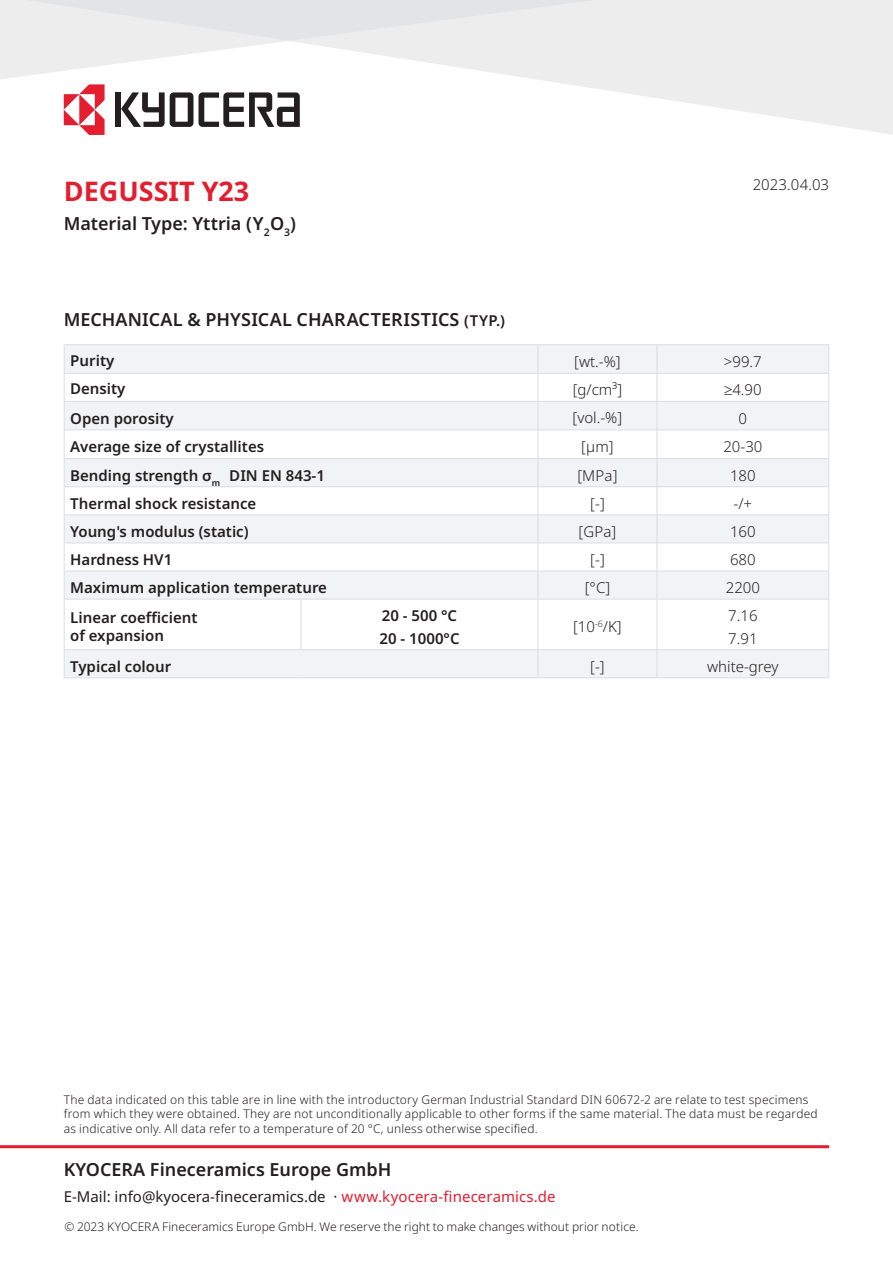
<style>
.page{position:relative;width:893px;height:1263px;background:#fff}
.page>*{position:absolute;margin:0;border:0;box-sizing:border-box;transform-origin:0 0}
.t1{font:700 27px "Noto Sans";color:#e41d2f}
.t2{font:600 18px "Noto Sans";color:#231f20}
.t3{font:600 15px/18px "Noto Sans";color:#231f20}
.t4{font:300 15px/22.5px "Noto Sans";color:#231f20}
.t5{font:15px "Noto Sans";color:#231f20}
.t6{font:300 12px/14.4px "Noto Sans";letter-spacing:.015em;color:#231f20}
.s1{font-size:15px}
.s2{color:#e41d2f}
</style>
<div class="page">
<svg style="left:597px;top:0;width:296px;height:135px;fill:#ededee"></svg>
<svg style="left:0;top:0;width:597px;height:135px"></svg>
<hr style="left:0;top:1145px;width:829px;height:3px;background:#e41d2f">
<svg style="left:65px;top:345px;width:763px;height:332px;fill:#f2f3f4"></svg>
<hr style="left:300px;top:599px;width:2px;height:50px;background:#dcdddf">
<hr style="left:537px;top:599px;width:1px;height:50px;background:#dcdddf">
<svg style="left:537px;top:650px;width:1px;height:27px"></svg>
<hr style="left:65px;top:458px;width:236px;height:1px;background:#dcdddf">
<hr style="left:301px;top:458px;width:237px;height:1px;background:#dcdddf">
<hr style="left:538px;top:458px;width:119px;height:1px;background:#dcdddf">
<hr style="left:657px;top:458px;width:171px;height:1px;background:#dcdddf">
<hr style="left:64px;top:344px;width:237px;height:1px;background:#dcdddf">
<hr style="left:301px;top:344px;width:237px;height:1px;background:#dcdddf">
<hr style="left:538px;top:344px;width:119px;height:1px;background:#dcdddf">
<hr style="left:657px;top:344px;width:172px;height:1px;background:#dcdddf">
<hr style="left:64px;top:373px;width:237px;height:1px;background:#dcdddf">
<hr style="left:301px;top:373px;width:237px;height:1px;background:#dcdddf">
<hr style="left:538px;top:373px;width:119px;height:1px;background:#dcdddf">
<hr style="left:657px;top:373px;width:172px;height:1px;background:#dcdddf">
<hr style="left:64px;top:401px;width:237px;height:1px;background:#dcdddf">
<hr style="left:301px;top:401px;width:237px;height:1px;background:#dcdddf">
<hr style="left:538px;top:401px;width:119px;height:1px;background:#dcdddf">
<hr style="left:657px;top:401px;width:172px;height:1px;background:#dcdddf">
<hr style="left:64px;top:486px;width:237px;height:1px;background:#dcdddf">
<hr style="left:301px;top:486px;width:237px;height:1px;background:#dcdddf">
<hr style="left:538px;top:486px;width:119px;height:1px;background:#dcdddf">
<hr style="left:657px;top:486px;width:172px;height:1px;background:#dcdddf">
<hr style="left:64px;top:514px;width:237px;height:1px;background:#dcdddf">
<hr style="left:301px;top:514px;width:237px;height:1px;background:#dcdddf">
<hr style="left:538px;top:514px;width:119px;height:1px;background:#dcdddf">
<hr style="left:657px;top:514px;width:172px;height:1px;background:#dcdddf">
<hr style="left:64px;top:542px;width:237px;height:1px;background:#dcdddf">
<hr style="left:301px;top:542px;width:237px;height:1px;background:#dcdddf">
<hr style="left:538px;top:542px;width:119px;height:1px;background:#dcdddf">
<hr style="left:657px;top:542px;width:172px;height:1px;background:#dcdddf">
<hr style="left:64px;top:571px;width:237px;height:1px;background:#dcdddf">
<hr style="left:301px;top:571px;width:237px;height:1px;background:#dcdddf">
<hr style="left:538px;top:571px;width:119px;height:1px;background:#dcdddf">
<hr style="left:657px;top:571px;width:172px;height:1px;background:#dcdddf">
<hr style="left:64px;top:599px;width:237px;height:1px;background:#dcdddf">
<hr style="left:64px;top:599px;width:1px;height:50px;background:#dcdddf">
<hr style="left:301px;top:599px;width:237px;height:1px;background:#dcdddf">
<hr style="left:538px;top:599px;width:119px;height:1px;background:#dcdddf">
<hr style="left:657px;top:599px;width:172px;height:1px;background:#dcdddf">
<hr style="left:657px;top:599px;width:1px;height:50px;background:#dcdddf">
<hr style="left:828px;top:599px;width:1px;height:50px;background:#dcdddf">
<hr style="left:64px;top:649px;width:237px;height:1px;background:#dcdddf">
<svg style="left:64px;top:650px;width:1px;height:27px"></svg>
<hr style="left:301px;top:649px;width:237px;height:1px;background:#dcdddf">
<hr style="left:538px;top:649px;width:119px;height:1px;background:#dcdddf">
<hr style="left:657px;top:649px;width:172px;height:1px;background:#dcdddf">
<svg style="left:657px;top:650px;width:1px;height:27px"></svg>
<svg style="left:828px;top:650px;width:1px;height:27px"></svg>
<hr style="left:64px;top:677px;width:237px;height:1px;background:#dcdddf">
<hr style="left:301px;top:677px;width:237px;height:1px;background:#dcdddf">
<hr style="left:538px;top:677px;width:119px;height:1px;background:#dcdddf">
<hr style="left:657px;top:677px;width:172px;height:1px;background:#dcdddf">
<svg style="left:64px;top:345px;width:1px;height:254px"></svg>
<svg style="left:537px;top:345px;width:2px;height:254px"></svg>
<svg style="left:656px;top:345px;width:2px;height:254px"></svg>
<svg style="left:828px;top:345px;width:2px;height:254px"></svg>
<hr style="left:64px;top:430px;width:237px;height:1px;background:#dcdddf">
<hr style="left:301px;top:430px;width:237px;height:1px;background:#dcdddf">
<hr style="left:538px;top:430px;width:119px;height:1px;background:#dcdddf">
<hr style="left:657px;top:430px;width:172px;height:1px;background:#dcdddf">
<h1 class="t1" style="left:64px;top:172px;width:187px">DEGUSSIT Y23</h1>
<h2 class="t2" style="left:64px;top:211px;width:234px">Material Type: Yttria (Y<sub>2</sub>O<sub>3</sub>)</h2>
<p class="t4" style="left:753px;top:174px;width:78px">2023.04.03</p>
<h2 class="t2" style="left:64px;top:307px;width:443px">MECHANICAL &amp; PHYSICAL CHARACTERISTICS <span class="s1">(TYP.)</span></h2>
<p class="t3" style="left:70px;top:351px;width:46px">Purity</p>
<p class="t4" style="left:574px;top:350px;width:48px">[wt.-%]</p>
<p class="t4" style="left:724px;top:351px;width:39px">&gt;99.7</p>
<p class="t3" style="left:70px;top:380px;width:57px">Density</p>
<p class="t4" style="left:573px;top:379px;width:51px">[g/cm³]</p>
<p class="t4" style="left:724px;top:379px;width:39px">≥4.90</p>
<p class="t3" style="left:70px;top:410px;width:105px">Open porosity</p>
<p class="t4" style="left:573px;top:407px;width:51px">[vol.-%]</p>
<p class="t4" style="left:739px;top:407px;width:10px">0</p>
<p class="t3" style="left:70px;top:438px;width:195px">Average size of crystallites</p>
<p class="t4" style="left:581px;top:436px;width:34px">[μm]</p>
<p class="t4" style="left:723px;top:436px;width:41px">20-30</p>
<p class="t3" style="left:70px;top:467px;width:256px">Bending strength σ<sub>m</sub> DIN EN 843-1</p>
<p class="t4" style="left:577px;top:464px;width:42px">[MPa]</p>
<p class="t4" style="left:730px;top:464px;width:27px">180</p>
<p class="t3" style="left:70px;top:495px;width:188px">Thermal shock resistance</p>
<p class="t4" style="left:590px;top:492px;width:16px">[-]</p>
<p class="t4" style="left:734px;top:492px;width:20px">-/+</p>
<p class="t3" style="left:70px;top:523px;width:180px">Young's modulus (static)</p>
<p class="t4" style="left:578px;top:520px;width:39px">[GPa]</p>
<p class="t4" style="left:730px;top:520px;width:27px">160</p>
<p class="t3" style="left:70px;top:551px;width:104px">Hardness HV1</p>
<p class="t4" style="left:590px;top:549px;width:16px">[-]</p>
<p class="t4" style="left:730px;top:549px;width:27px">680</p>
<p class="t3" style="left:70px;top:579px;width:258px">Maximum application temperature</p>
<p class="t4" style="left:585px;top:577px;width:27px">[°C]</p>
<p class="t4" style="left:726px;top:577px;width:36px">2200</p>
<p class="t3" style="left:70px;top:609px;width:129px">Linear coefficient of expansion</p>
<p class="t3" style="left:379px;top:605px;width:82px;line-height:22.5px">20 - 500 °C<br>20 - 1000°C</p>
<p class="t4" style="left:573px;top:616px;width:50px">[10<sup>-6</sup>/K]</p>
<p class="t4" style="left:728px;top:605px;width:31px">7.16<br>7.91</p>
<p class="t3" style="left:70px;top:658px;width:103px">Typical colour</p>
<p class="t4" style="left:590px;top:655px;width:16px">[-]</p>
<p class="t4" style="left:707px;top:655px;width:73px">white-grey</p>
<p class="t6" style="left:64px;top:1092px;width:755px">The data indicated on this table are in line with the introductory German Industrial Standard DIN 60672-2 are relate to test specimens from which they were obtained. They are not unconditionally applicable to other forms if the same material. The data must be regarded as indicative only. All data refer to a temperature of 20 °C, unless otherwise specified.</p>
<h2 class="t2" style="left:64px;top:1157px;width:329px">KYOCERA Fineceramics Europe GmbH</h2>
<p class="t5" style="left:64px;top:1186px;width:493px">E-Mail: info@kyocera-fineceramics.de · <span class="s2">www.kyocera-fineceramics.de</span></p>
<p class="t6" style="left:64px;top:1220px;width:576px">© 2023 KYOCERA Fineceramics Europe GmbH. We reserve the right to make changes without prior notice.</p>
</div>
